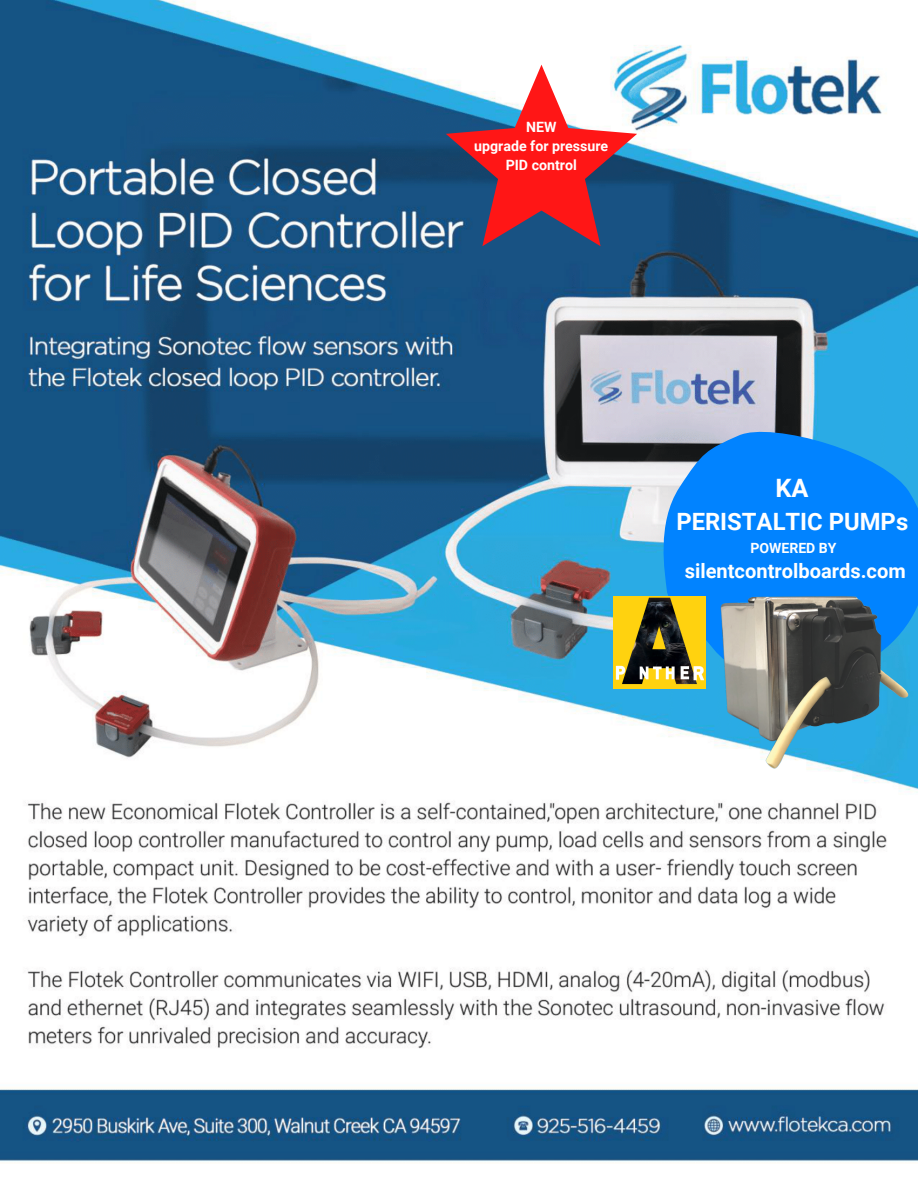
<style>
.page{position:relative;width:918px;height:1188px;background:#fff}
.page>*{position:absolute;margin:0;border:0;box-sizing:border-box;transform-origin:0 0}
.t1{font:700 25.35px "Roboto";color:#fff}
.t2{font:700 23.85px "Roboto";color:#fff}
.t3{font:700 20.1px "Roboto";color:#fff}
.t4{font:700 14.25px/19.4px "Roboto";color:#fff;text-align:center}
.t5{font:700 14.1px "Roboto";color:#fff}
</style>
<div class="page">
<img style="left:0;top:0;width:918px;height:1162px">
<svg style="left:446px;top:65px;width:191px;height:181px"></svg>
<svg style="left:656px;top:421px;width:262px;height:134px;background:#1f8def"></svg>
<img style="left:375px;top:555px;width:543px;height:220px">
<img style="left:613px;top:596px;width:92px;height:93px">
<p class="t4" style="left:526px;top:117px;width:32px">NEW</p>
<p class="t4" style="left:474px;top:136px;width:136px">upgrade for pressure<br>PID control</p>
<p class="t1" style="left:776px;top:473px;width:35px">KA</p>
<p class="t2" style="left:676px;top:508px;width:233px">PERISTALTIC PUMPs</p>
<p class="t5" style="left:750px;top:540px;width:88px">POWERED BY</p>
<p class="t3" style="left:685px;top:559px;width:222px">silentcontrolboards.com</p>
</div>
